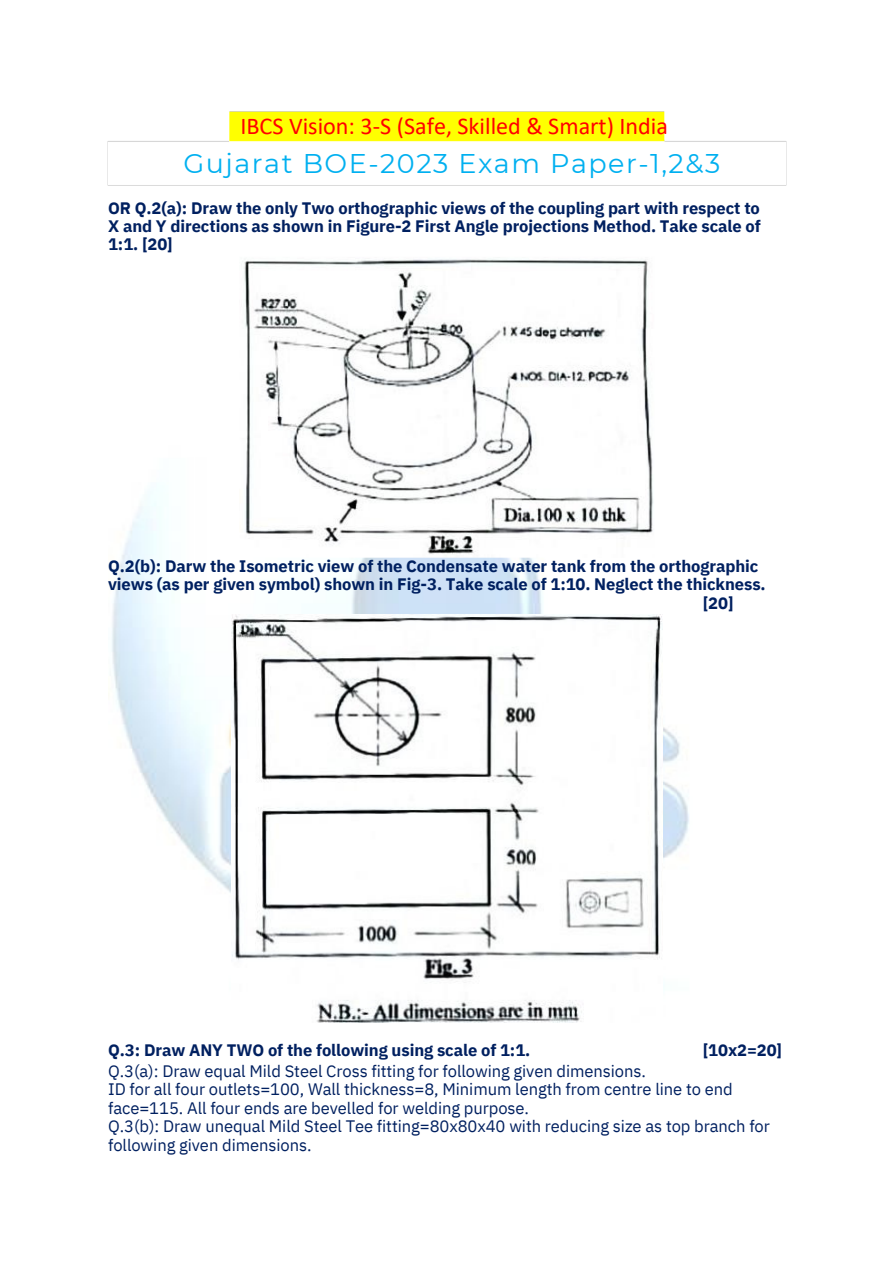
<style>
.page{position:relative;width:894px;height:1264px;background:#fff}
.page>*{position:absolute;margin:0;border:0;box-sizing:border-box;transform-origin:0 0}
.t1{font:27px "Montserrat";letter-spacing:.055em;color:#00b0f0}
.t2{font:24.15px "Calibri";color:#f00}
.t3{font:700 16.5px/18px "IBM Plex Sans";letter-spacing:-.005em;color:#002060}
.t4{font:16.5px "IBM Plex Sans";letter-spacing:-.005em;color:#002060}
</style>
<div class="page">
<img style="left:111px;top:488px;width:578px;height:405px">
<img style="left:107px;top:111px;width:680px;height:75px">
<img style="left:239px;top:259px;width:415px;height:298px">
<img style="left:231px;top:614px;width:431px;height:408px">
<h2 class="t2" style="left:240px;top:116px;width:429px">IBCS Vision: 3-S (Safe, Skilled &amp; Smart) India</h2>
<h2 class="t1" style="left:183px;top:147px;width:538px">Gujarat BOE-2023 Exam Paper-1,2&amp;3</h2>
<p class="t3" style="left:108px;top:198px;width:654px;text-align:justify">OR Q.2(a): Draw the only Two orthographic views of the coupling part with respect to X and Y directions as shown in Figure-2 First Angle projections Method. Take scale of 1:1. [20]</p>
<p class="t3" style="left:108px;top:557px;width:659px">Q.2(b): Darw the Isometric view of the Condensate water tank from the orthographic views (as per given symbol) shown in Fig-3. Take scale of 1:10. Neglect the thickness.</p>
<h2 class="t3" style="left:702px;top:594px;width:32px">[20]</h2>
<p class="t3" style="left:702px;top:1040px;width:81px">[10x2=20]</p>
<p class="t3" style="left:108px;top:1040px;width:423px">Q.3: Draw ANY TWO of the following using scale of 1:1.</p>
<p class="t4" style="left:108px;top:1059px;width:539px">Q.3(a): Draw equal Mild Steel Cross fitting for following given dimensions.</p>
<p class="t4" style="left:108px;top:1077px;width:626px">ID for all four outlets=100, Wall thickness=8, Minimum length from centre line to end</p>
<p class="t4" style="left:108px;top:1097px;width:422px">face=115. All four ends are bevelled for welding purpose.</p>
<p class="t4" style="left:108px;top:1115px;width:663px">Q.3(b): Draw unequal Mild Steel Tee fitting=80x80x40 with reducing size as top branch for</p>
<p class="t4" style="left:108px;top:1134px;width:205px">following given dimensions.</p>
</div>
